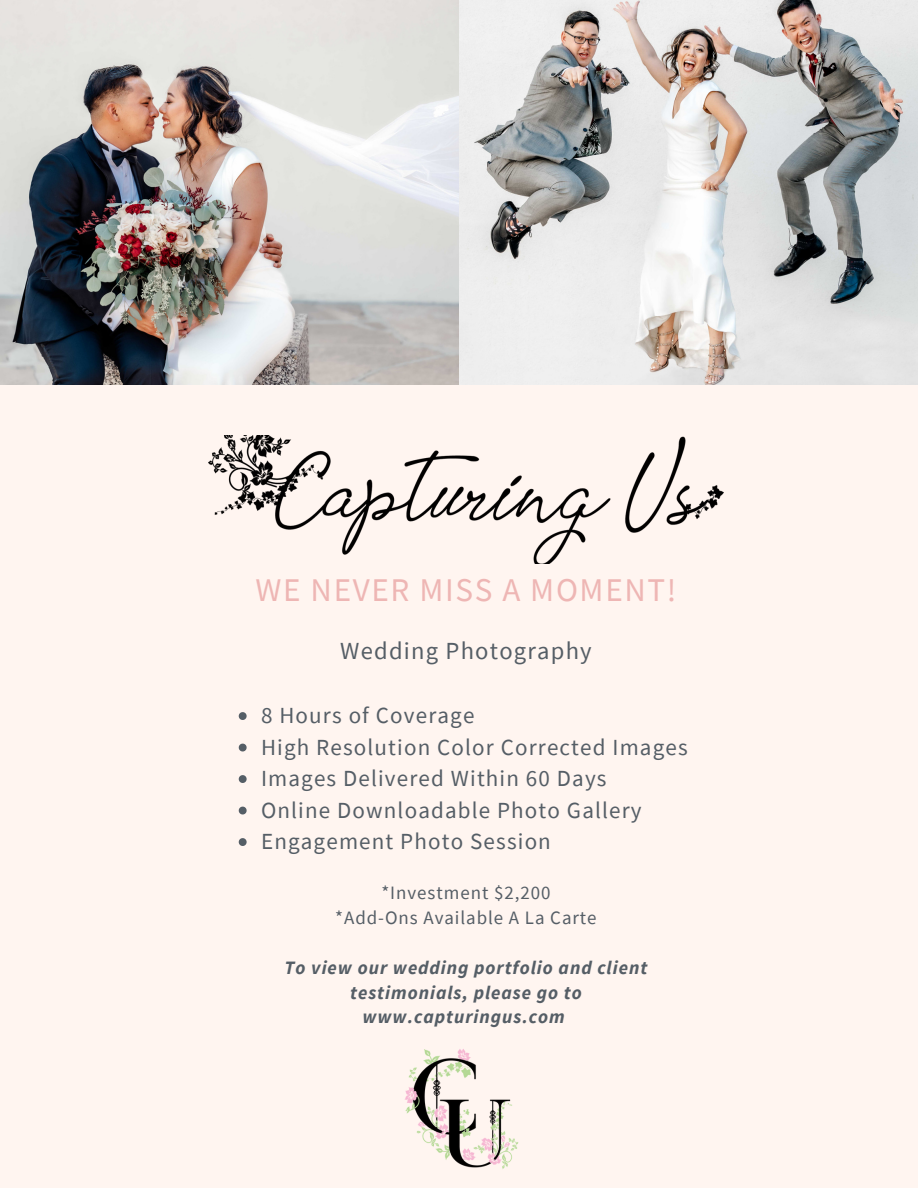
<style>
.page{position:relative;width:918px;height:1188px;background:#fff5f0}
.page>*{position:absolute;margin:0;border:0;box-sizing:border-box;transform-origin:0 0}
.t1{font:33.15px "Source Sans Pro";letter-spacing:.05em;color:#eeb6b4}
.t2{font:24.6px "Source Sans Pro";letter-spacing:.05em;color:#555e66}
.t3{font:23.1px "Source Sans Pro";letter-spacing:.05em;color:#555e66}
.t4{font:italic 700 18.9px/24.9px "Source Sans Pro";letter-spacing:.05em;color:#555e66;text-align:center}
.t5{font:18.9px "Source Sans Pro";letter-spacing:.05em;color:#555e66}
</style>
<div class="page">
<svg style="left:239px;top:712px;width:8px;height:8px"></svg>
<svg style="left:239px;top:744px;width:8px;height:7px"></svg>
<svg style="left:239px;top:775px;width:8px;height:8px"></svg>
<svg style="left:239px;top:807px;width:8px;height:7px"></svg>
<svg style="left:239px;top:838px;width:8px;height:8px"></svg>
<img style="left:0;top:0;width:918px;height:385px">
<img style="left:208px;top:435px;width:516px;height:129px">
<img style="left:404px;top:1049px;width:115px;height:120px">
<p class="t1" style="left:256px;top:568px;width:422px">WE NEVER MISS A MOMENT!</p>
<p class="t2" style="left:340px;top:635px;width:253px">Wedding Photography</p>
<p class="t3" style="left:261px;top:701px;width:215px">8 Hours of Coverage</p>
<p class="t3" style="left:261px;top:732px;width:428px">High Resolution Color Corrected Images</p>
<p class="t3" style="left:261px;top:764px;width:347px">Images Delivered Within 60 Days</p>
<p class="t3" style="left:261px;top:795px;width:382px">Online Downloadable Photo Gallery</p>
<p class="t3" style="left:261px;top:827px;width:291px">Engagement Photo Session</p>
<p class="t5" style="left:381px;top:881px;width:171px">*Investment $2,200</p>
<p class="t5" style="left:335px;top:905px;width:263px">*Add-Ons Available A La Carte</p>
<p class="t4" style="left:285px;top:955px;width:364px">To view our wedding portfolio and client testimonials, please go to www.capturingus.com</p>
</div>
